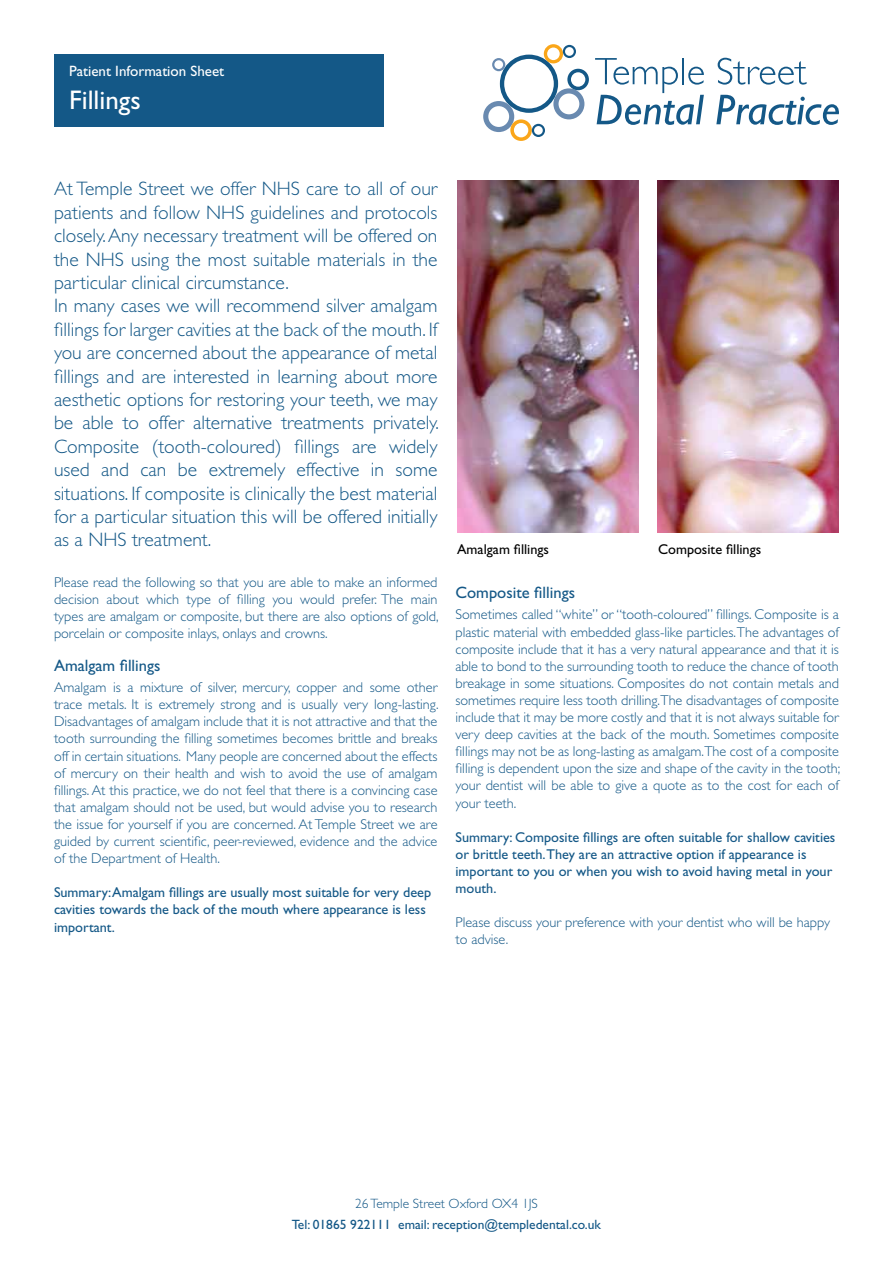
<style>
.page{position:relative;width:893px;height:1263px;background:#fff}
.page>*{position:absolute;margin:0;border:0;box-sizing:border-box;transform-origin:0 0}
.t1{font:27px "Gill Sans";color:#fff}
.t2{font:300 19.5px/23.4px "Gill Sans";color:#145887}
.t3{font:16.5px "Gill Sans";color:#145887}
.t4{font:15px "Gill Sans";color:#fff}
.t5{font:300 14.25px/17.1px "Gill Sans";color:#145887;text-align:justify}
.t6{font:14.25px/17.1px "Gill Sans";color:#145887}
.t7{font:14.25px "Gill Sans";color:#000}
.t8{font:13.5px "Gill Sans";color:#145887}
.t9{font:300 13.5px "Gill Sans";color:#145887}
</style>
<div class="page">
<div style="left:55px;top:55px;width:329px;height:72px;background:#145887"></div>
<svg style="left:483px;top:44px;width:106px;height:97px"></svg>
<svg style="left:718px;top:58px;width:89px;height:27px"></svg>
<svg style="left:595px;top:58px;width:109px;height:67px"></svg>
<svg style="left:716px;top:95px;width:123px;height:30px"></svg>
<img style="left:457px;top:181px;width:182px;height:352px">
<img style="left:657px;top:181px;width:182px;height:352px">
<p class="t4" style="left:69px;top:62px;width:157px">Patient Information Sheet</p>
<h1 class="t1" style="left:69px;top:84px;width:73px">Fillings</h1>
<p class="t2" style="left:54px;top:177px;width:386px">At Temple Street we offer NHS care to all of our patients and follow NHS guidelines and protocols closely. Any necessary treatment will be offered on the NHS using the most suitable materials in the particular clinical circumstance.<br>In many cases we will recommend silver amalgam fillings for larger cavities at the back of the mouth. If you are concerned about the appearance of metal fillings and are interested in learning about more aesthetic options for restoring your teeth, we may be able to offer alternative treatments privately.<br>Composite (tooth-coloured) fillings are widely used and can be extremely effective in some situations. If composite is clinically the best material for a particular situation this will be offered initially as a NHS treatment.</p>
<p class="t5" style="left:54px;top:574px;width:386px">Please read the following so that you are able to make an informed decision about which type of filling you would prefer. The main types are amalgam or composite, but there are also options of gold, porcelain or composite inlays, onlays and crowns.</p>
<p class="t3" style="left:54px;top:656px;width:108px">Amalgam fillings</p>
<p class="t5" style="left:54px;top:679px;width:386px">Amalgam is a mixture of silver, mercury, copper and some other trace metals. It is extremely strong and is usually very long-lasting.<br>Disadvantages of amalgam include that it is not attractive and that the tooth surrounding the filling sometimes becomes brittle and breaks off in certain situations. Many people are concerned about the effects of mercury on their health and wish to avoid the use of amalgam fillings. At this practice, we do not feel that there is a convincing case that amalgam should not be used, but would advise you to research the issue for yourself if you are concerned. At Temple Street we are guided by current scientific, peer-reviewed, evidence and the advice of the Department of Health.</p>
<p class="t6" style="left:54px;top:884px;width:379px">Summary: Amalgam fillings are usually most suitable for very deep cavities towards the back of the mouth where appearance is less important.</p>
<p class="t7" style="left:457px;top:541px;width:93px">Amalgam fillings</p>
<p class="t7" style="left:658px;top:541px;width:105px">Composite fillings</p>
<p class="t3" style="left:455px;top:583px;width:121px">Composite fillings</p>
<p class="t5" style="left:455px;top:606px;width:386px">Sometimes called “white” or “tooth-coloured” fillings. Composite is a plastic material with embedded glass-like particles. The advantages of composite include that it has a very natural appearance and that it is able to bond to the surrounding tooth to reduce the chance of tooth breakage in some situations. Composites do not contain metals and sometimes require less tooth drilling.The disadvantages of composite include that it may be more costly and that it is not always suitable for very deep cavities at the back of the mouth. Sometimes composite fillings may not be as long-lasting as amalgam.The cost of a composite filling is dependent upon the size and shape of the cavity in the tooth; your dentist will be able to give a quote as to the cost for each of your teeth.</p>
<p class="t6" style="left:455px;top:828px;width:381px">Summary: Composite fillings are often suitable for shallow cavities or brittle teeth.They are an attractive option if appearance is important to you or when you wish to avoid having metal in your mouth.</p>
<p class="t5" style="left:455px;top:914px;width:376px">Please discuss your preference with your dentist who will be happy to advise.</p>
<p class="t9" style="left:355px;top:1196px;width:184px">26 Temple Street Oxford OX4 1JS</p>
<p class="t8" style="left:292px;top:1217px;width:311px">Tel: 01865 922111 email: reception@templedental.co.uk</p>
</div>
